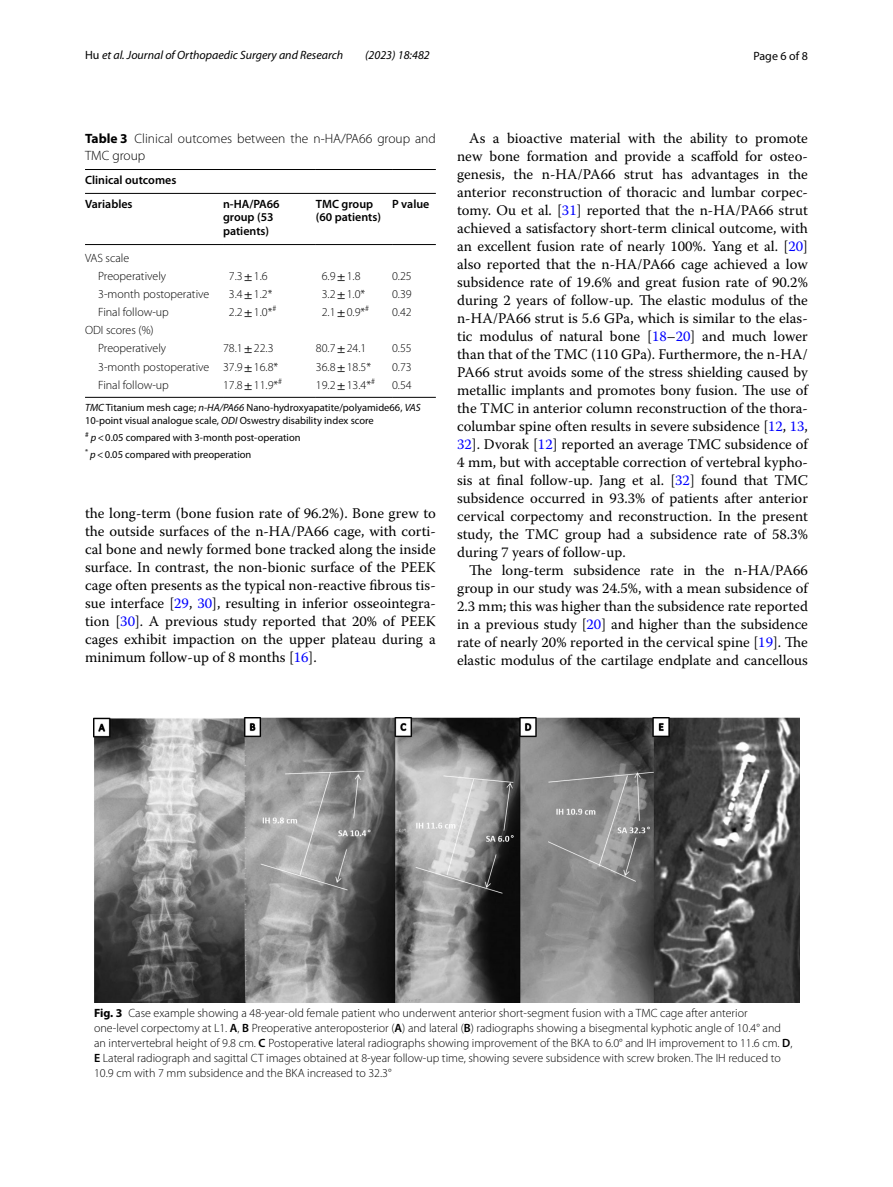
<style>
.page{position:relative;width:893px;height:1187px;background:#fff}
.page>*{position:absolute;margin:0;border:0;box-sizing:border-box;transform-origin:0 0}
.t1{font:14.7px/18px "Warnock Pro";color:#000;text-align:justify}
.t2{font:300 13.5px/16.5px "Myriad Pro";color:#000}
.t3{font:300 12px/15px "Myriad Pro";color:#000}
.t4{font:600 12px/13.5px "Myriad Pro";color:#000}
.t5{font:italic 12px "Myriad Pro";color:#000}
.t6{font:12px "Myriad Pro";color:#000}
.t7{font:10.5px/12.8px "Myriad Pro";color:#000}
.s1{font-style:normal}
.s2{font-weight:700}
.s3{font-family:"STIX";font-weight:400}
.s4{font-style:italic}
.s5{color:#00f}
.s6{font-weight:600}
</style>
<div class="page">
<hr style="left:85px;top:169px;width:138px;height:1px;background:#000">
<hr style="left:223px;top:169px;width:93px;height:1px;background:#000">
<hr style="left:316px;top:169px;width:76px;height:1px;background:#000">
<hr style="left:392px;top:169px;width:44px;height:1px;background:#000">
<hr style="left:85px;top:244px;width:138px;height:1px;background:#000">
<hr style="left:223px;top:244px;width:93px;height:1px;background:#000">
<hr style="left:316px;top:244px;width:76px;height:1px;background:#000">
<hr style="left:392px;top:244px;width:44px;height:1px;background:#000">
<hr style="left:85px;top:397px;width:138px;height:1px;background:#000">
<hr style="left:223px;top:397px;width:93px;height:1px;background:#000">
<hr style="left:316px;top:397px;width:76px;height:1px;background:#000">
<hr style="left:392px;top:397px;width:44px;height:1px;background:#000">
<hr style="left:85px;top:193px;width:351px;height:1px;background:#000">
<img style="left:93px;top:717px;width:706px;height:284px">
<p class="t5" style="left:85px;top:48px;width:260px"><span class="s1">Hu</span> et al. Journal of Orthopaedic Surgery and Research</p>
<p class="t5" style="left:365px;top:48px;width:66px">(2023) 18:482</p>
<p class="t6" style="left:753px;top:48px;width:56px">Page 6 of 8</p>
<p class="t2" style="left:85px;top:130px;width:352px"><span class="s2">Table 3</span> Clinical outcomes between the n-HA/PA66 group and<br>TMC group</p>
<p class="t4" style="left:85px;top:168px;width:93px;line-height:23.9px">Clinical outcomes<br>Variables</p>
<p class="t3" style="left:98px;top:249px;width:70px;line-height:18.1px;text-indent:-13px">VAS scale<br>Preoperatively</p>
<p class="t4" style="left:223px;top:197px;width:58px">n-HA/PA66 group (53 patients)</p>
<p class="t4" style="left:316px;top:197px;width:67px">TMC group (60 patients)</p>
<p class="t4" style="left:392px;top:197px;width:39px">P value</p>
<p class="t3" style="left:229px;top:268px;width:40px">7.3<span class="s3">±</span>1.6</p>
<p class="t3" style="left:322px;top:268px;width:40px">6.9<span class="s3">±</span>1.8</p>
<p class="t3" style="left:392px;top:268px;width:21px">0.25</p>
<p class="t3" style="left:98px;top:286px;width:113px">3-month postoperative</p>
<p class="t3" style="left:229px;top:286px;width:45px">3.4<span class="s3">±</span>1.2*</p>
<p class="t3" style="left:322px;top:286px;width:45px">3.2<span class="s3">±</span>1.0*</p>
<p class="t3" style="left:392px;top:286px;width:21px">0.39</p>
<p class="t3" style="left:98px;top:305px;width:72px">Final follow-up</p>
<p class="t3" style="left:229px;top:305px;width:49px">2.2<span class="s3">±</span>1.0*<sup>#</sup></p>
<p class="t3" style="left:322px;top:305px;width:49px">2.1<span class="s3">±</span>0.9*<sup>#</sup></p>
<p class="t3" style="left:392px;top:305px;width:21px">0.42</p>
<p class="t3" style="left:98px;top:321px;width:70px;line-height:18.1px;text-indent:-13px">ODI scores (%)<br>Preoperatively</p>
<p class="t3" style="left:223px;top:341px;width:52px">78.1<span class="s3">±</span>22.3</p>
<p class="t3" style="left:316px;top:341px;width:52px">80.7<span class="s3">±</span>24.1</p>
<p class="t3" style="left:392px;top:341px;width:21px">0.55</p>
<p class="t3" style="left:98px;top:359px;width:182px">3-month postoperative 37.9<span class="s3">±</span>16.8*</p>
<p class="t3" style="left:316px;top:359px;width:57px">36.8<span class="s3">±</span>18.5*</p>
<p class="t3" style="left:392px;top:359px;width:21px">0.73</p>
<p class="t3" style="left:98px;top:377px;width:72px">Final follow-up</p>
<p class="t3" style="left:223px;top:377px;width:61px">17.8<span class="s3">±</span>11.9*<sup>#</sup></p>
<p class="t3" style="left:316px;top:377px;width:61px">19.2<span class="s3">±</span>13.4*<sup>#</sup></p>
<p class="t3" style="left:392px;top:377px;width:21px">0.54</p>
<p class="t7" style="left:85px;top:401px;width:337px"><span class="s4">TMC</span> Titanium mesh cage; <span class="s4">n-HA/PA66</span> Nano-hydroxyapatite/polyamide66, <span class="s4">VAS<br></span>10-point visual analogue scale, <span class="s4">ODI</span> Oswestry disability index score</p>
<p class="t7" style="left:85px;top:428px;width:217px;line-height:17px"><sup>#</sup> <span class="s4">p</span>&lt;0.05 compared with 3-month post-operation <sup>*</sup> <span class="s4">p</span>&lt;0.05 compared with preoperation</p>
<p class="t1" style="left:85px;top:503px;width:352px">the long-term (bone fusion rate of 96.2%). Bone grew to the outside surfaces of the n-HA/PA66 cage, with corti&shy;cal bone and newly formed bone tracked along the inside surface. In contrast, the non-bionic surface of the PEEK cage often presents as the typical non-reactive fibrous tis&shy;sue interface [<span class="s5">29</span>, <span class="s5">30</span>], resulting in inferior osseointegra&shy;tion [<span class="s5">30</span>]. A previous study reported that 20% of PEEK cages exhibit impaction on the upper plateau during a minimum follow-up of 8 months [<span class="s5">16</span>].</p>
<p class="t1" style="left:457px;top:128px;width:352px;text-indent:12px">As a bioactive material with the ability to promote new bone formation and provide a scaffold for osteo&shy;genesis, the n-HA/PA66 strut has advantages in the anterior reconstruction of thoracic and lumbar corpec&shy;tomy. Ou et al. [<span class="s5">31</span>] reported that the n-HA/PA66 strut achieved a satisfactory short-term clinical outcome, with an excellent fusion rate of nearly 100%. Yang et al. [<span class="s5">20</span>] also reported that the n-HA/PA66 cage achieved a low subsidence rate of 19.6% and great fusion rate of 90.2% during 2 years of follow-up. The elastic modulus of the n-HA/PA66 strut is 5.6 GPa, which is similar to the elas&shy;tic modulus of natural bone [<span class="s5">18</span>–<span class="s5">20</span>] and much lower than that of the TMC (110 GPa). Furthermore, the n-HA/ PA66 strut avoids some of the stress shielding caused by metallic implants and promotes bony fusion. The use of the TMC in anterior column reconstruction of the thora&shy;columbar spine often results in severe subsidence [<span class="s5">12</span>, <span class="s5">13</span>, <span class="s5">32</span>]. Dvorak [<span class="s5">12</span>] reported an average TMC subsidence of 4 mm, but with acceptable correction of vertebral kypho&shy;sis at final follow-up. Jang et al. [<span class="s5">32</span>] found that TMC subsidence occurred in 93.3% of patients after anterior cervical corpectomy and reconstruction. In the present study, the TMC group had a subsidence rate of 58.3% during 7 years of follow-up.</p>
<p class="t1" style="left:457px;top:560px;width:352px;text-indent:12px">The long-term subsidence rate in the n-HA/PA66 group in our study was 24.5%, with a mean subsidence of 2.3 mm; this was higher than the subsidence rate reported in a previous study [<span class="s5">20</span>] and higher than the subsidence rate of nearly 20% reported in the cervical spine [<span class="s5">19</span>]. The elastic modulus of the cartilage endplate and cancellous</p>
<p class="t3" style="left:94px;top:1005px;width:700px"><span class="s2">Fig. 3</span> Case example showing a 48-year-old female patient who underwent anterior short-segment fusion with a TMC cage after anterior one-level corpectomy at L1. <span class="s6">A</span>, <span class="s6">B</span> Preoperative anteroposterior (<span class="s6">A</span>) and lateral (<span class="s6">B</span>) radiographs showing a bisegmental kyphotic angle of 10.4° and an intervertebral height of 9.8 cm. <span class="s6">C</span> Postoperative lateral radiographs showing improvement of the BKA to 6.0° and IH improvement to 11.6 cm. <span class="s6">D</span>, <span class="s6">E</span> Lateral radiograph and sagittal CT images obtained at 8-year follow-up time, showing severe subsidence with screw broken. The IH reduced to 10.9 cm with 7 mm subsidence and the BKA increased to 32.3°</p>
</div>
